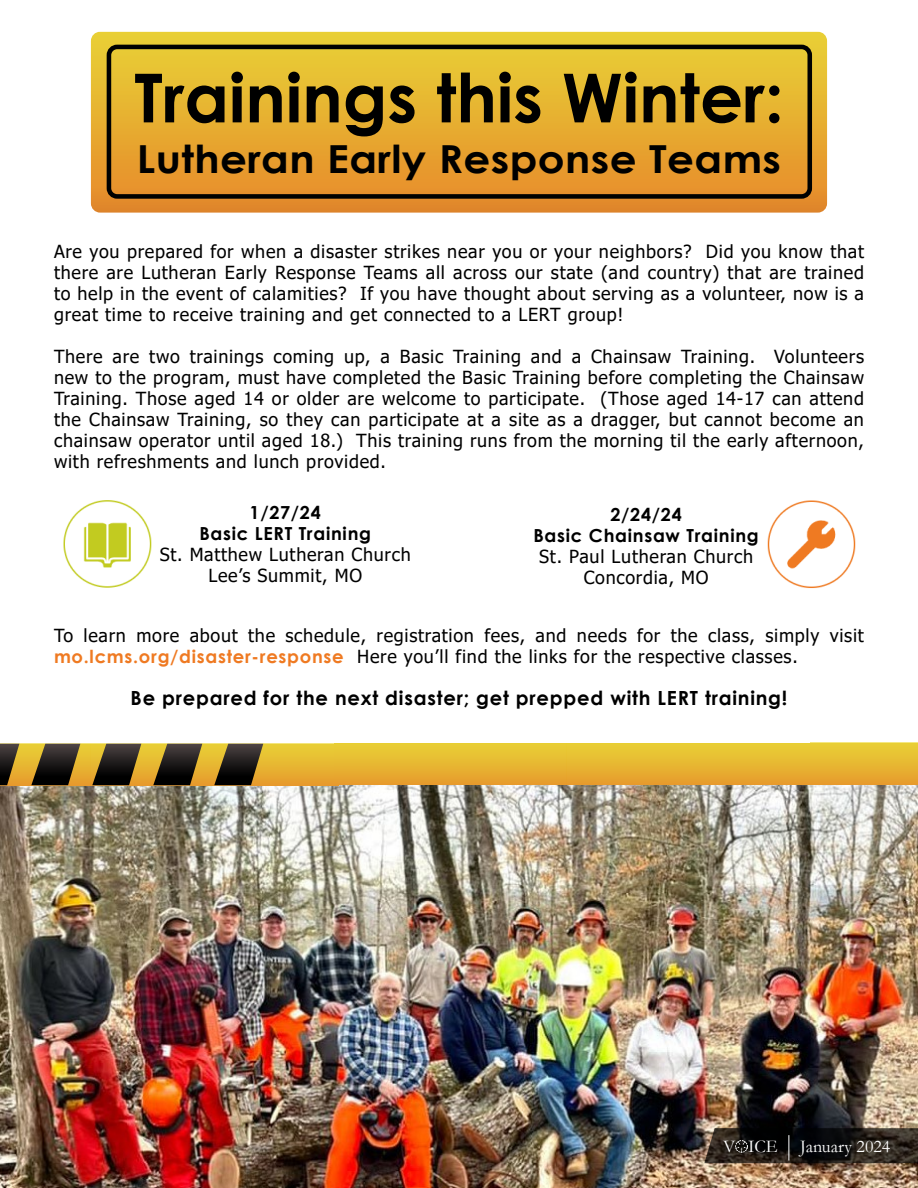
<style>
.page{position:relative;width:918px;height:1188px;background:#fff}
.page>*{position:absolute;margin:0;border:0;box-sizing:border-box;transform-origin:0 0}
.t1{font:700 67.65px "Century Gothic";color:#000}
.t2{font:700 38.7px "Century Gothic";letter-spacing:.01em;color:#000;scale:1.09 1}
.t3{font:700 34.5px "Tahoma";color:#000}
.t4{font:700 19.5px "Century Gothic";letter-spacing:.04em;color:#000}
.t5{font:18px/21px "Tahoma";letter-spacing:.04em;color:#000;text-align:justify}
.t6{font:700 18px/21px "Century Gothic";letter-spacing:.04em;color:#000;text-align:center}
.t7{font:18px "Garamond";color:#fff}
.s1{font-family:"Century Gothic";font-weight:700;color:#ef7a22}
</style>
<div class="page">
<img style="left:0;top:785px;width:918px;height:403px">
<svg style="left:704px;top:1128px;width:214px;height:35px;background:#231e1a"></svg>
<img style="left:91px;top:32px;width:736px;height:181px">
<div style="left:107px;top:45px;width:705px;height:154px;border:5px solid #000101;border-radius:8px"></div>
<img style="left:90px;top:744px;width:244px;height:41px">
<img style="left:19px;top:744px;width:71px;height:41px">
<img style="left:334px;top:743px;width:106px;height:42px">
<img style="left:566px;top:743px;width:244px;height:42px">
<img style="left:440px;top:743px;width:126px;height:42px">
<img style="left:810px;top:743px;width:108px;height:42px">
<img style="left:92px;top:744px;width:49px;height:41px">
<img style="left:153px;top:744px;width:49px;height:41px">
<img style="left:214px;top:744px;width:49px;height:41px">
<img style="left:31px;top:744px;width:49px;height:41px">
<img style="left:0;top:744px;width:19px;height:41px">
<img style="left:767px;top:500px;width:89px;height:88px">
<img style="left:63px;top:500px;width:89px;height:88px">
<h3 class="t3" style="left:272px;top:44px;width:378px">Trainings this Winter:</h3>
<h1 class="t1" style="left:134px;top:46px;width:651px">Trainings this Winter:</h1>
<h3 class="t3" style="left:184px;top:74px;width:555px">Lutheran Early Response Teams</h3>
<h2 class="t2" style="left:137px;top:129px;width:592px">Lutheran Early Response Teams</h2>
<p class="t5" style="left:54px;top:242px;width:812px">Are you prepared for when a disaster strikes near you or your neighbors? Did you know that there are Lutheran Early Response Teams all across our state (and country) that are trained to help in the event of calamities? If you have thought about serving as a volunteer, now is a great time to receive training and get connected to a LERT group!</p>
<p class="t5" style="left:54px;top:347px;width:812px">There are two trainings coming up, a Basic Training and a Chainsaw Training. Volunteers new to the program, must have completed the Basic Training before completing the Chainsaw Training. Those aged 14 or older are welcome to participate. (Those aged 14-17 can attend the Chainsaw Training, so they can participate at a site as a dragger, but cannot become an chainsaw operator until aged 18.) This training runs from the morning til the early afternoon, with refreshments and lunch provided.</p>
<p class="t6" style="left:199px;top:502px;width:173px">1/27/24<br>Basic LERT Training</p>
<p class="t5" style="left:160px;top:545px;width:253px;text-align:center">St. Matthew Lutheran Church<br>Lee’s Summit, MO</p>
<p class="t6" style="left:533px;top:503px;width:227px">2/24/24<br>Basic Chainsaw Training</p>
<p class="t5" style="left:539px;top:546px;width:215px;text-align:center">St. Paul Lutheran Church<br>Concordia, MO</p>
<p class="t5" style="left:54px;top:626px;width:811px">To learn more about the schedule, registration fees, and needs for the class, simply visit <span class="s1">mo.lcms.org/disaster-response</span> Here you’ll find the links for the respective classes.</p>
<p class="t4" style="left:131px;top:683px;width:658px">Be prepared for the next disaster; get prepped with LERT training!</p>
<p class="t7" style="left:723px;top:1135px;width:169px">V ICE January 2024</p>
</div>
